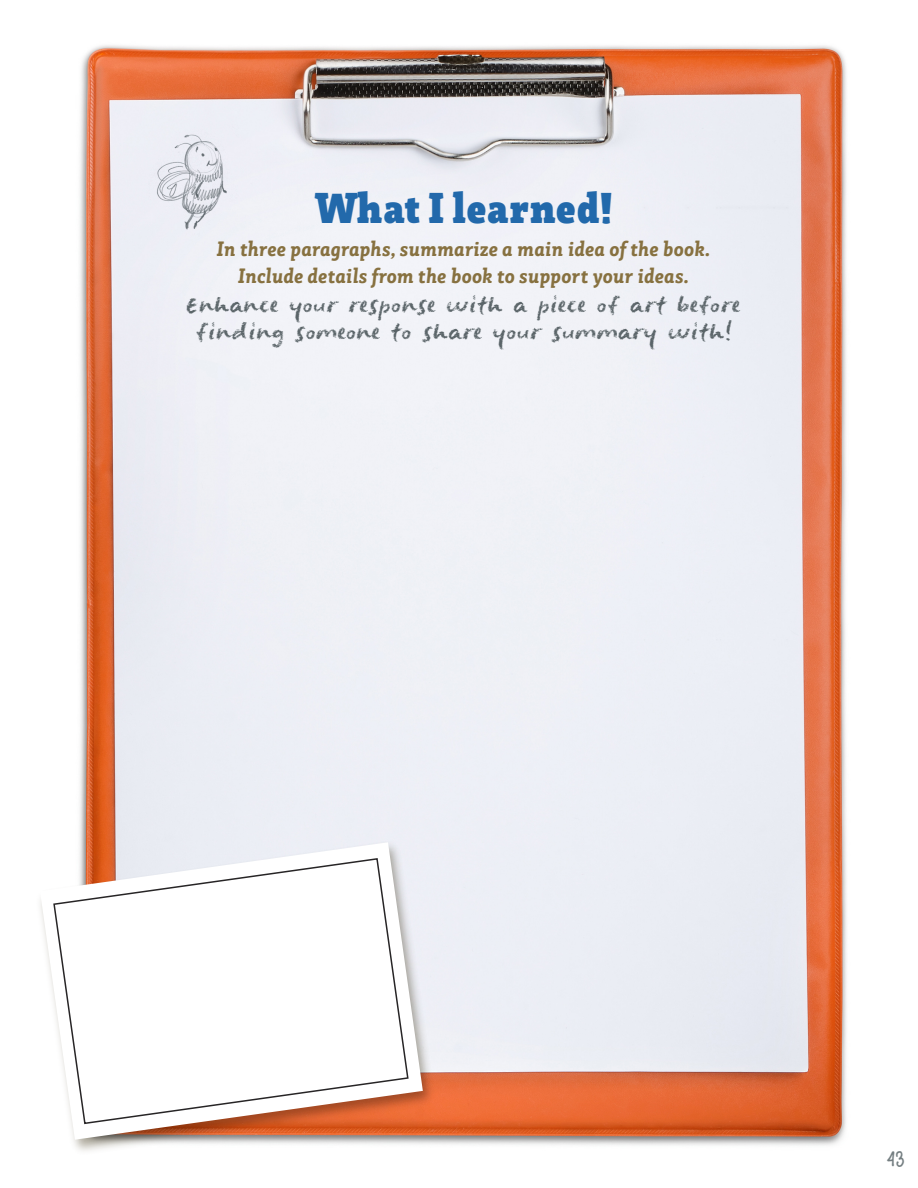
<style>
.page{position:relative;width:918px;height:1188px;background:#fff}
.page>*{position:absolute;margin:0;border:0;box-sizing:border-box;transform-origin:0 0}
.t1{font:900 42px "Rogliano Pro Cd";color:#2269ab}
.t2{font:33px "In The Sun";letter-spacing:.005em;color:#5a6468}
.t3{font:24px "Meizda";color:#747e81}
.t4{font:italic 800 20.25px "Rogliano Pro Sm Cd";color:#877140}
</style>
<div class="page">
<img style="left:79px;top:45px;width:768px;height:1101px">
<img style="left:73px;top:833px;width:369px;height:318px">
<svg style="left:40px;top:842px;width:383px;height:298px"></svg>
<svg style="left:55px;top:854px;width:355px;height:274px"></svg>
<img style="left:146px;top:125px;width:93px;height:118px">
<svg style="left:52px;top:857px;width:357px;height:268px"></svg>
<p class="t1" style="left:315px;top:184px;width:299px">What I learned!</p>
<p class="t4" style="left:217px;top:241px;width:495px">In three paragraphs, summarize a main idea of the book.</p>
<p class="t4" style="left:238px;top:268px;width:453px">Include details from the book to support your ideas.</p>
<p class="t2" style="left:187px;top:282px;width:555px">Enhance your response with a piece of art before</p>
<p class="t2" style="left:196px;top:309px;width:538px">finding someone to share your summary with!</p>
<p class="t3" style="left:886px;top:1145px;width:20px">43</p>
</div>
